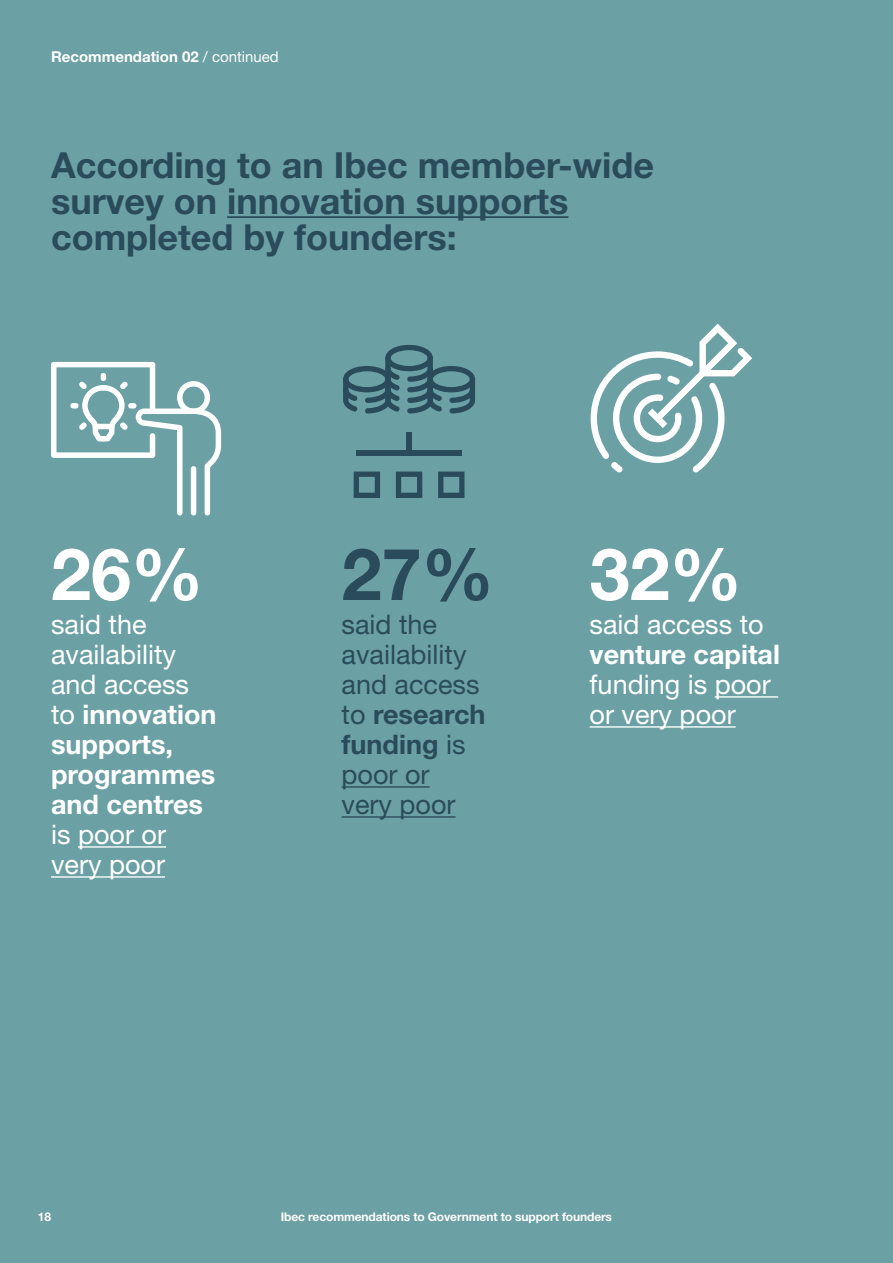
<style>
.page{position:relative;width:893px;height:1263px;background:#6ba0a4}
.page>*{position:absolute;margin:0;border:0;box-sizing:border-box;transform-origin:0 0}
.t1{font:700 72px "Helvetica Neue LT Std";color:#fff}
.t2{font:700 72px "Helvetica Neue LT Std";color:#2a4b5a}
.t3{font:700 36px/36px "Helvetica Neue LT Std";color:#2a4b5a}
.t4{font:27px/30px "Helvetica Neue LT Std";color:#fff}
.t5{font:27px/30px "Helvetica Neue LT Std";color:#2a4b5a}
.t6{font:700 15px "Helvetica Neue LT Std";color:#fff}
.t7{font:700 12px "Helvetica Neue LT Std";letter-spacing:-.01em;color:#fff}
.s1{font-weight:400}
.s2{font-weight:700}
</style>
<div class="page">
<hr style="left:78px;top:846px;width:88px;height:2px;background:#fff">
<hr style="left:51px;top:876px;width:114px;height:2px;background:#fff">
<hr style="left:342px;top:786px;width:88px;height:2px;background:#2a4b5a">
<hr style="left:342px;top:816px;width:114px;height:2px;background:#2a4b5a">
<hr style="left:227px;top:216px;width:341px;height:2px;background:#2a4b5a">
<svg style="left:51px;top:362px;width:170px;height:153px"></svg>
<svg style="left:343px;top:345px;width:132px;height:68px"></svg>
<div style="left:356px;top:450px;width:106px;height:6px;background:#2a4b5a"></div>
<div style="left:406px;top:432px;width:6px;height:21px;background:#2a4b5a"></div>
<svg style="left:354px;top:472px;width:26px;height:26px"></svg>
<svg style="left:396px;top:472px;width:26px;height:26px"></svg>
<svg style="left:438px;top:472px;width:26px;height:26px"></svg>
<hr style="left:715px;top:696px;width:63px;height:2px;background:#fff">
<hr style="left:590px;top:726px;width:146px;height:2px;background:#fff">
<svg style="left:591px;top:324px;width:161px;height:148px"></svg>
<p class="t6" style="left:51px;top:47px;width:229px">Recommendation 02 <span class="s1">/ continued</span></p>
<p class="t3" style="left:51px;top:146px;width:605px">According to an Ibec member-wide survey on innovation supports completed by founders:</p>
<p class="t1" style="left:51px;top:530px;width:154px">26%</p>
<p class="t4" style="left:51px;top:609px;width:167px">said the availability and access to <span class="s2">innovation supports, programmes and centres </span>is poor or very poor</p>
<p class="t2" style="left:342px;top:530px;width:154px">27%</p>
<p class="t5" style="left:342px;top:609px;width:146px">said the availability and access to <span class="s2">research funding</span> is poor or very poor</p>
<p class="t1" style="left:590px;top:530px;width:154px">32%</p>
<p class="t4" style="left:590px;top:609px;width:192px">said access to <span class="s2">venture capital </span>funding is poor or very poor</p>
<p class="t7" style="left:38px;top:1209px;width:15px">18</p>
<p class="t7" style="left:281px;top:1209px;width:333px">Ibec recommendations to Government to support founders</p>
</div>
